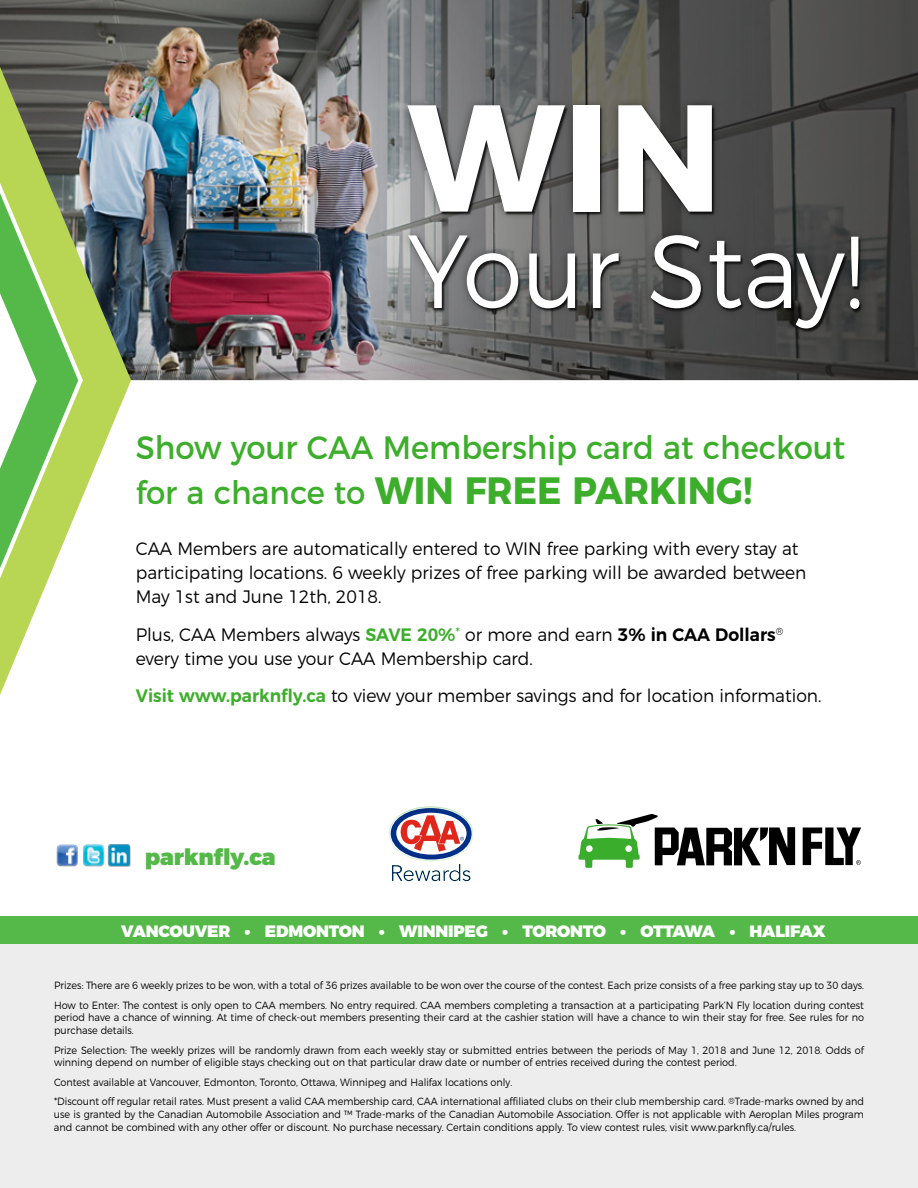
<style>
.page{position:relative;width:918px;height:1188px;background:#fff}
.page>*{position:absolute;margin:0;border:0;box-sizing:border-box;transform-origin:0 0}
.t1{font:700 151.65px "Montserrat";color:#fff;scale:.95 1}
.t2{font:300 103.65px "Montserrat";letter-spacing:-.005em;color:#fff;scale:.93 1}
.t3{font:700 38.1px "Montserrat";color:#3dae2b;scale:.95 1}
.t4{font:32.4px "Montserrat";color:#3dae2b;scale:.95 1}
.t5{font:900 22.5px "Montserrat";letter-spacing:-.01em;color:#54b948}
.t6{font:300 18px/24px "Montserrat";color:#000;scale:.95 1}
.t7{font:900 16.5px "Montserrat";letter-spacing:-.01em;color:#fff}
.t8{font:300 10.5px/12.8px "Montserrat";color:#000;scale:.92 1}
.s1{font-weight:400;font-size:32.4px}
.s2{font-weight:600;color:#3dae2b}
.s3{font-weight:600}
.s4{font-size:9px}
</style>
<div class="page">
<div style="left:0;top:933px;width:918px;height:255px;background:#ededee"></div>
<div style="left:0;top:916px;width:918px;height:28px;background:#54b948"></div>
<img style="left:0;top:0;width:918px;height:380px">
<svg style="left:0;top:55px;width:131px;height:640px"></svg>
<div style="left:399px;top:98px;width:469px;height:239px;background:#000;opacity:.39"></div>
<div style="left:389px;top:806px;width:84px;height:75px;background:#3dae2b;opacity:.75"></div>
<svg style="left:578px;top:814px;width:217px;height:54px"></svg>
<svg style="left:803px;top:828px;width:58px;height:37px"></svg>
<img style="left:56px;top:844px;width:49px;height:23px">
<div style="left:107px;top:844px;width:24px;height:23px;background:#000;opacity:.5"></div>
<h1 class="t1" style="left:408px;top:33px;width:332px">WIN</h1>
<h2 class="t2" style="left:408px;top:190px;width:492px">Your Stay!</h2>
<h3 class="t4" style="left:136px;top:422px;width:749px">Show your CAA Membership card at checkout</h3>
<h3 class="t3" style="left:136px;top:459px;width:651px"><span class="s1">for a chance to</span> WIN FREE PARKING!</h3>
<h3 class="t6" style="left:136px;top:535px;width:707px">CAA Members are automatically entered to WIN free parking with every stay at participating locations. 6 weekly prizes of free parking will be awarded between<br>May 1st and June 12th, 2018.</h3>
<h3 class="t6" style="left:136px;top:621px;width:683px">Plus, CAA Members always <span class="s2">SAVE 20%</span><sup>*</sup> or more and earn <span class="s3">3% in CAA Dollars</span><sup>® </sup>every time you use your CAA Membership card.</h3>
<h3 class="t6" style="left:136px;top:682px;width:723px"><span class="s2">Visit www.parknfly.ca</span> to view your member savings and for location information.</h3>
<h3 class="t5" style="left:145px;top:839px;width:132px">parknfly.ca</h3>
<h3 class="t7" style="left:121px;top:917px;width:706px">VANCOUVER • EDMONTON • WINNIPEG • TORONTO • OTTAWA • HALIFAX</h3>
<p class="t8" style="left:54px;top:975px;width:882px;line-height:19.5px">Prizes: There are 6 weekly prizes to be won, with a total of 36 prizes available to be won over the course of the contest. Each prize consists of a free parking stay up to 30 days.<br>How to Enter: The contest is only open to CAA members. No entry required. CAA members completing a transaction at a participating Park’N Fly location during contest</p>
<p class="t8" style="left:54px;top:1010px;width:882px">period have a chance of winning. At time of check-out members presenting their card at the cashier station will have a chance to win their stay for free. See rules for no purchase details.</p>
<p class="t8" style="left:54px;top:1043px;width:882px">Prize Selection: The weekly prizes will be randomly drawn from each weekly stay or submitted entries between the periods of May 1, 2018 and June 12, 2018. Odds of winning depend on number of eligible stays checking out on that particular draw date or number of entries received during the contest period.</p>
<p class="t8" style="left:54px;top:1072px;width:882px;line-height:19.5px">Contest available at Vancouver, Edmonton, Toronto, Ottawa, Winnipeg and Halifax locations only.<br>*Discount off regular retail rates. Must present a valid CAA membership card, CAA international affiliated clubs on their club membership card. <span class="s4">®</span>Trade-marks owned by and</p>
<p class="t8" style="left:54px;top:1107px;width:882px">use is granted by the Canadian Automobile Association and ™ Trade-marks of the Canadian Automobile Association. Offer is not applicable with Aeroplan Miles program and cannot be combined with any other offer or discount. No purchase necessary. Certain conditions apply. To view contest rules, visit www.parknfly.ca/rules.</p>
</div>
